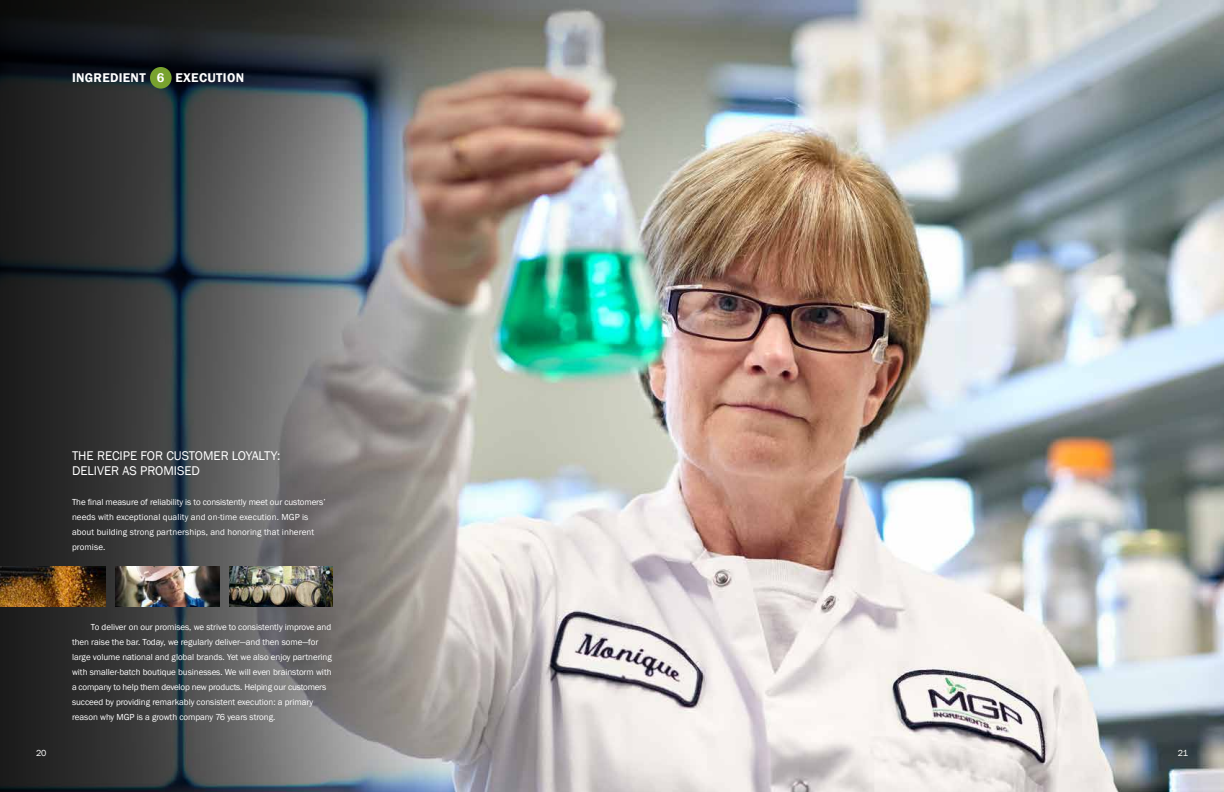
<style>
.page{position:relative;width:1224px;height:792px;background:#fff}
.page>*{position:absolute;margin:0;border:0;box-sizing:border-box;transform-origin:0 0}
.t1{font:13px/15px "Franklin Gothic";color:#fff}
.t2{font:600 13px "Franklin Gothic";letter-spacing:.025em;color:#fff}
.t3{font:9px/15px "Franklin Gothic";letter-spacing:-.005em;color:#fff}
</style>
<div class="page">
<img style="left:420px;top:0;width:804px;height:792px">
<svg style="left:0;top:0;width:420px;height:792px;background:#4f5153"></svg>
<div style="left:150px;top:67px;width:22px;height:22px;background:#78a22f;border-radius:50%"></div>
<img style="left:116px;top:567px;width:104px;height:40px">
<img style="left:0;top:567px;width:105px;height:40px">
<img style="left:230px;top:567px;width:102px;height:40px">
<h1 class="t2" style="left:72px;top:69px;width:174px">INGREDIENT 6 EXECUTION</h1>
<h1 class="t1" style="left:72px;top:448px;width:210px">THE RECIPE FOR CUSTOMER LOYALTY:<br>DELIVER AS PROMISED</h1>
<p class="t3" style="left:72px;top:495px;width:255px">The final measure of reliability is to consistently meet our customers’ needs with exceptional quality and on-time execution. MGP is about building strong partnerships, and honoring that inherent promise.</p>
<p class="t3" style="left:72px;top:619px;width:261px;text-indent:19px">To deliver on our promises, we strive to consistently improve and then raise the bar. Today, we regularly deliver—and then some—for large volume national and global brands. Yet we also enjoy partnering with smaller-batch boutique businesses. We will even brainstorm with a company to help them develop new products. Helping our customers succeed by providing remarkably consistent execution: a primary reason why MGP is a growth company 76 years strong.</p>
<p class="t3" style="left:36px;top:746px;width:12px">20</p>
<p class="t3" style="left:1178px;top:746px;width:12px">21</p>
</div>
